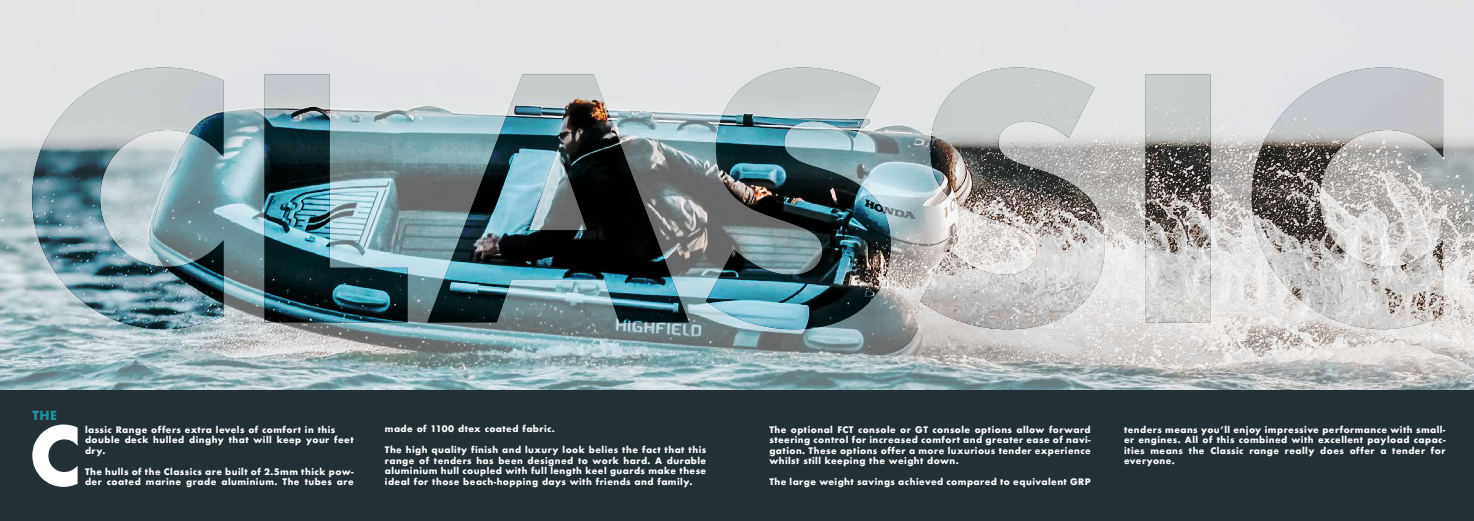
<style>
.page{position:relative;width:1474px;height:521px;background:#fff}
.page>*{position:absolute;margin:0;border:0;box-sizing:border-box;transform-origin:0 0}
.t1{font:700 78.4px "Futura";color:#fff}
.t2{font:700 12.25px "Futura";color:#1e94a2}
.t3{font:700 8.75px/10.5px "Futura";letter-spacing:.05em;color:#fff;text-align:justify}
</style>
<div class="page">
<img style="left:0;top:0;width:1473px;height:391px">
<div style="left:0;top:391px;width:1473px;height:130px;background:#233136"></div>
<img style="left:32px;top:68px;width:1410px;height:261px">
<h2 class="t2" style="left:32px;top:406px;width:26px">THE</h2>
<h1 class="t1" style="left:29px;top:399px;width:54px">C</h1>
<p class="t3" style="left:85px;top:424px;width:270px;text-align:left">lassic Range offers extra levels of comfort in this double deck hulled dinghy that will keep your feet dry.</p>
<p class="t3" style="left:85px;top:466px;width:270px">The hulls of the Classics are built of 2.5mm thick pow&shy;der coated marine grade aluminium. The tubes are</p>
<p class="t3" style="left:385px;top:424px;width:171px">made of 1100 dtex coated fabric.</p>
<p class="t3" style="left:385px;top:445px;width:323px">The high quality finish and luxury look belies the fact that this range of tenders has been designed to work hard. A durable aluminium hull coupled with full length keel guards make these ideal for those beach-hopping days with friends and family.</p>
<p class="t3" style="left:769px;top:424px;width:323px">The optional FCT console or GT console options allow forward steering control for increased comfort and greater ease of navi&shy;gation. These options offer a more luxurious tender experience whilst still keeping the weight down.</p>
<p class="t3" style="left:769px;top:477px;width:323px">The large weight savings achieved compared to equivalent GRP</p>
<p class="t3" style="left:1124px;top:424px;width:323px">tenders means you’ll enjoy impressive performance with small&shy;er engines. All of this combined with excellent payload capac&shy;ities means the Classic range really does offer a tender for everyone.</p>
</div>
